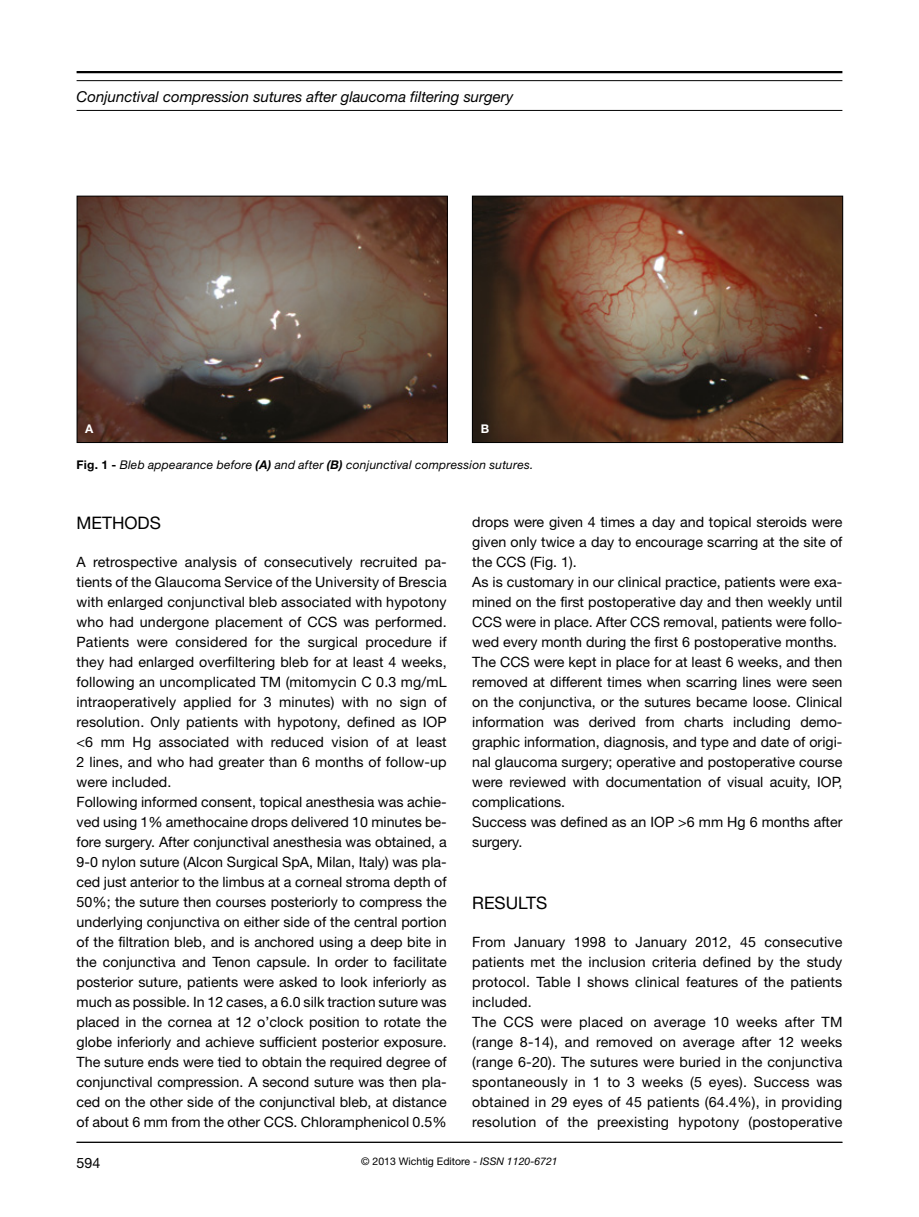
<style>
.page{position:relative;width:919px;height:1217px;background:#fff}
.page>*{position:absolute;margin:0;border:0;box-sizing:border-box;transform-origin:0 0}
.t1{font:17.25px "Helvetica Neue";color:#000}
.t2{font:italic 15px "Helvetica Neue";color:#000}
.t3{font:14.25px/20px "Helvetica Neue";color:#000}
.t4{font:italic 12px "Helvetica Neue";letter-spacing:.015em;color:#000}
.t5{font:700 12px "Helvetica Neue";color:#fff}
.t6{font:10.5px "Helvetica Neue";color:#000}
.s1{font-weight:700;font-style:normal}
.s2{font-weight:700}
.s3{font-style:italic}
</style>
<div class="page">
<hr style="left:77px;top:71px;width:765px;height:2px;background:#000">
<hr style="left:77px;top:80px;width:765px;height:1px;background:#000">
<hr style="left:77px;top:110px;width:765px;height:1px;background:#000">
<hr style="left:77px;top:1141px;width:765px;height:1px;background:#000">
<img style="left:79px;top:198px;width:366px;height:243px">
<div style="left:77px;top:196px;width:370px;height:247px;border:1px solid #000"></div>
<img style="left:474px;top:198px;width:367px;height:243px">
<div style="left:472px;top:196px;width:371px;height:247px;border:1px solid #000"></div>
<p class="t2" style="left:77px;top:87px;width:438px">Conjunctival compression sutures after glaucoma filtering surgery</p>
<p class="t5" style="left:85px;top:421px;width:10px">A</p>
<p class="t5" style="left:481px;top:421px;width:10px">B</p>
<p class="t4" style="left:77px;top:457px;width:458px"><span class="s1">Fig. 1 -</span> Bleb appearance before <span class="s2">(A)</span> and after <span class="s2">(B)</span> conjunctival compression sutures.</p>
<p class="t1" style="left:77px;top:512px;width:86px">METHODS</p>
<p class="t3" style="left:77px;top:552px;width:371px">A retrospective analysis of consecutively recruited pa&shy;tients of the Glaucoma Service of the University of Brescia with enlarged conjunctival bleb associated with hypotony who had undergone placement of CCS was performed.<br>Patients were considered for the surgical procedure if they had enlarged overfiltering bleb for at least 4 weeks, following an uncomplicated TM (mitomycin C 0.3 mg/mL intraoperatively applied for 3 minutes) with no sign of resolution. Only patients with hypotony, defined as IOP &lt;6 mm Hg associated with reduced vision of at least 2 lines, and who had greater than 6 months of follow-up were included.<br>Following informed consent, topical anesthesia was achie&shy;ved using 1% amethocaine drops delivered 10 minutes be&shy;fore surgery. After conjunctival anesthesia was obtained, a 9-0 nylon suture (Alcon Surgical SpA, Milan, Italy) was pla&shy;ced just anterior to the limbus at a corneal stroma depth of 50%; the suture then courses posteriorly to compress the underlying conjunctiva on either side of the central portion of the filtration bleb, and is anchored using a deep bite in the conjunctiva and Tenon capsule. In order to facilitate posterior suture, patients were asked to look inferiorly as much as possible. In 12 cases, a 6.0 silk traction suture was placed in the cornea at 12 o’clock position to rotate the globe inferiorly and achieve sufficient posterior exposure.<br>The suture ends were tied to obtain the required degree of conjunctival compression. A second suture was then pla&shy;ced on the other side of the conjunctival bleb, at distance of about 6 mm from the other CCS. Chloramphenicol 0.5%</p>
<p class="t3" style="left:472px;top:512px;width:371px">drops were given 4 times a day and topical steroids were given only twice a day to encourage scarring at the site of the CCS (Fig. 1).<br>As is customary in our clinical practice, patients were exa&shy;mined on the first postoperative day and then weekly until CCS were in place. After CCS removal, patients were follo&shy;wed every month during the first 6 postoperative months.<br>The CCS were kept in place for at least 6 weeks, and then removed at different times when scarring lines were seen on the conjunctiva, or the sutures became loose. Clinical information was derived from charts including demo&shy;graphic information, diagnosis, and type and date of origi&shy;nal glaucoma surgery; operative and postoperative course were reviewed with documentation of visual acuity, IOP, complications.<br>Success was defined as an IOP &gt;6 mm Hg 6 months after surgery.</p>
<p class="t1" style="left:472px;top:892px;width:77px">RESULTS</p>
<p class="t3" style="left:472px;top:931px;width:371px">From January 1998 to January 2012, 45 consecutive patients met the inclusion criteria defined by the study protocol. Table I shows clinical features of the patients included.<br>The CCS were placed on average 10 weeks after TM (range 8-14), and removed on average after 12 weeks (range 6-20). The sutures were buried in the conjunctiva spontaneously in 1 to 3 weeks (5 eyes). Success was obtained in 29 eyes of 45 patients (64.4%), in providing resolution of the preexisting hypotony (postoperative</p>
<p class="t3" style="left:77px;top:1152px;width:25px">594</p>
<p class="t6" style="left:361px;top:1154px;width:198px">© 2013 Wichtig Editore - <span class="s3">ISSN 1120-6721</span></p>
</div>
